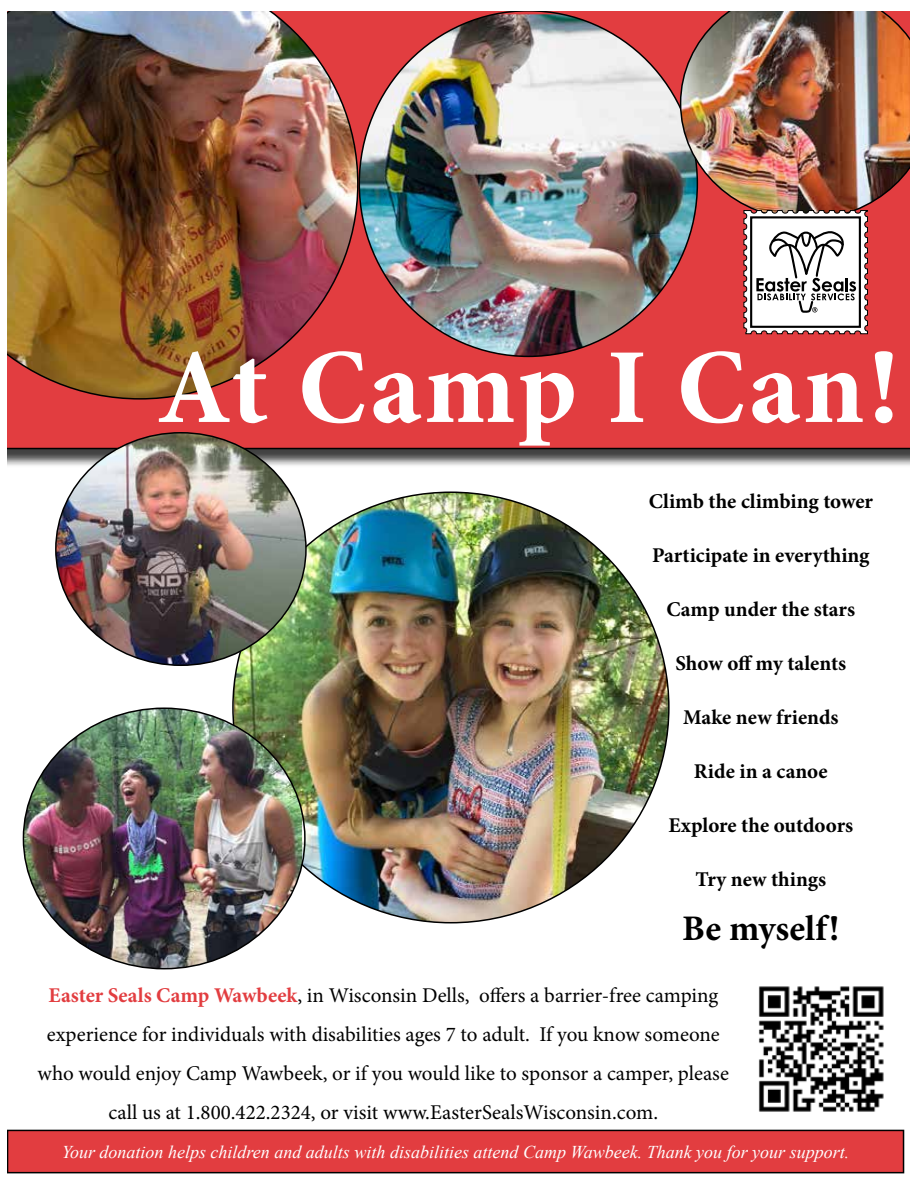
<style>
.page{position:relative;width:918px;height:1188px;background:#fff}
.page>*{position:absolute;margin:0;border:0;box-sizing:border-box;transform-origin:0 0}
.t1{font:700 condensed 108px "Minion Pro";letter-spacing:.025em;color:#fff;scale:1.08 1}
.t2{font:700 36px "Minion Pro";color:#000}
.t3{font:21px/39px "Minion Pro";color:#000;text-align:center}
.t4{font:700 21px "Minion Pro";color:#000}
.t5{font:italic 18px "Times New Roman";color:#fff}
.s1{font-weight:700;color:#e23d40}
</style>
<div class="page">
<div style="left:0;top:0;width:918px;height:468px;background:#000;opacity:.75"></div>
<div style="left:7px;top:10px;width:903px;height:439px;background:#e23d40"></div>
<div style="left:8px;top:1130px;width:896px;height:43px;background:#e23d40"></div>
<div style="left:7px;top:1130px;width:897px;height:43px;border:2px solid #000"></div>
<img style="left:359px;top:14px;width:338px;height:342px">
<img style="left:7px;top:10px;width:352px;height:390px">
<img style="left:680px;top:10px;width:230px;height:210px">
<img style="left:234px;top:494px;width:435px;height:429px">
<img style="left:56px;top:433px;width:250px;height:232px">
<img style="left:23px;top:708px;width:279px;height:261px">
<div style="left:0;top:0;width:7px;height:1188px;background:#fff"></div>
<div style="left:910px;top:0;width:8px;height:1188px;background:#fff"></div>
<div style="left:0;top:0;width:918px;height:10px;background:#fff"></div>
<img style="left:758px;top:986px;width:126px;height:126px">
<svg style="left:743px;top:210px;width:125px;height:124px"></svg>
<div style="left:750px;top:216px;width:111px;height:112px;border:2px solid #000"></div>
<h1 class="t1" style="left:157px;top:313px;width:689px">At Camp I Can!</h1>
<p class="t4" style="left:649px;top:486px;width:226px">Climb the climbing tower</p>
<p class="t4" style="left:652px;top:540px;width:219px">Participate in everything</p>
<p class="t4" style="left:667px;top:594px;width:190px">Camp under the stars</p>
<p class="t4" style="left:675px;top:648px;width:172px">Show off my talents</p>
<p class="t4" style="left:683px;top:702px;width:157px">Make new friends</p>
<p class="t4" style="left:694px;top:756px;width:135px">Ride in a canoe</p>
<p class="t4" style="left:668px;top:810px;width:186px">Explore the outdoors</p>
<p class="t4" style="left:696px;top:864px;width:132px">Try new things</p>
<h2 class="t2" style="left:682px;top:903px;width:159px">Be myself!</h2>
<p class="t3" style="left:37px;top:976px;width:693px"><span class="s1">Easter Seals Camp Wawbeek</span>, in Wisconsin Dells, offers a barrier-free camping experience for individuals with disabilities ages 7 to adult. If you know someone who would enjoy Camp Wawbeek, or if you would like to sponsor a camper, please call us at 1.800.422.2324, or visit www.EasterSealsWisconsin.com.</p>
<p class="t5" style="left:62px;top:1139px;width:789px">Your donation helps children and adults with disabilities attend Camp Wawbeek. Thank you for your support.</p>
</div>
